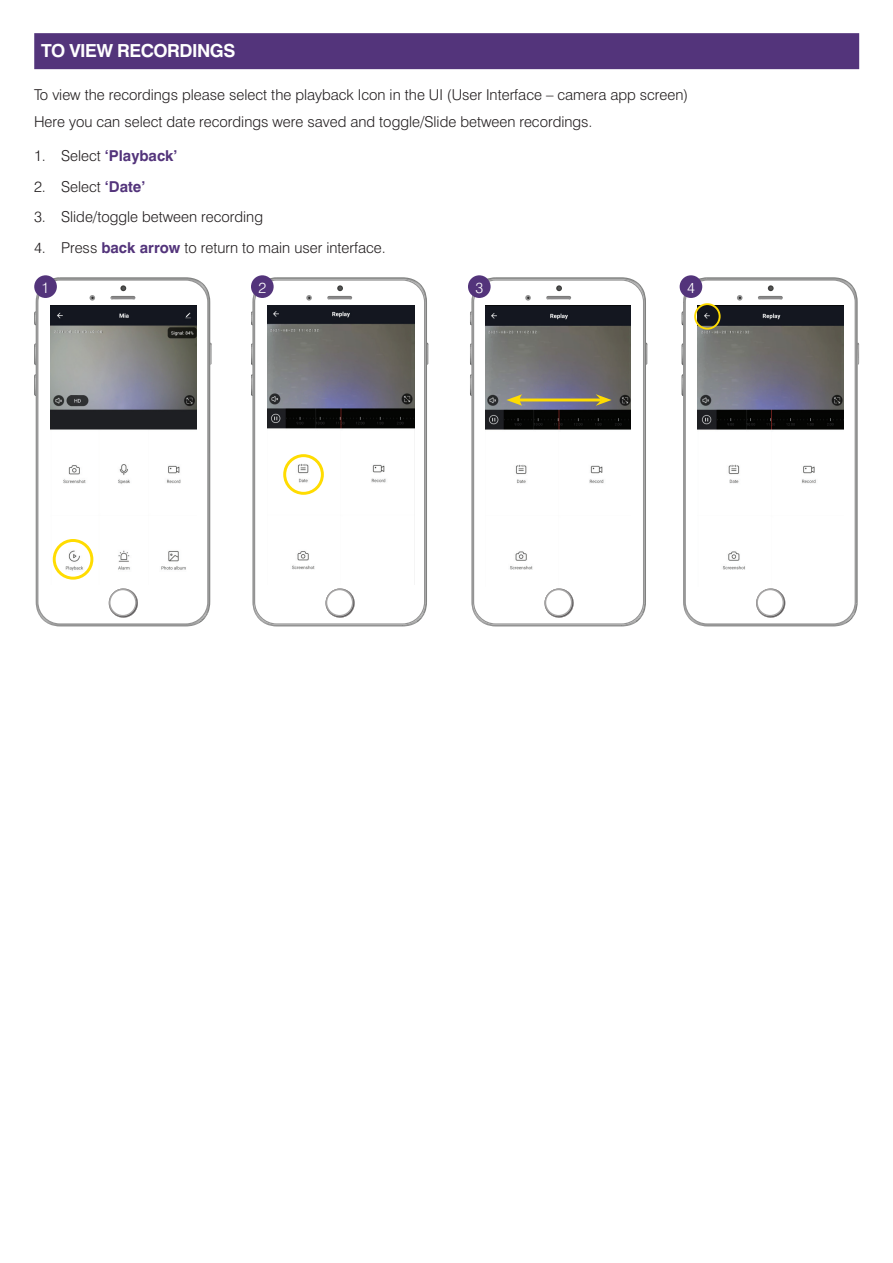
<style>
.page{position:relative;width:893px;height:1263px;background:#fff}
.page>*{position:absolute;margin:0;border:0;box-sizing:border-box;transform-origin:0 0}
.t1{font:700 18px "Swiss 721 BT";letter-spacing:-.03em;color:#fff}
.t2{font:300 15px/26.5px "Swiss 721 BT";color:#231f20}
.t3{font:700 15px "Swiss 721 BT";color:#53347b}
.t4{font:300 14.7px "Swiss 721 BT";color:#fff}
.s1{font-weight:300;color:#231f20}
.s2{font-weight:700;color:#53347b}
</style>
<div class="page">
<svg style="left:471px;top:277px;width:175px;height:349px;background:#a5a6a5"></svg>
<svg style="left:473px;top:279px;width:171px;height:346px"></svg>
<svg style="left:470px;top:311px;width:1px;height:14px"></svg>
<svg style="left:470px;top:343px;width:1px;height:22px"></svg>
<svg style="left:470px;top:374px;width:1px;height:22px"></svg>
<svg style="left:646px;top:343px;width:1px;height:22px"></svg>
<div style="left:476px;top:307px;width:164px;height:279px;background:#fff"></div>
<svg style="left:252px;top:277px;width:175px;height:349px;background:#a6a6a6"></svg>
<svg style="left:254px;top:279px;width:171px;height:346px"></svg>
<svg style="left:323px;top:586px;width:33px;height:33px"></svg>
<svg style="left:326px;top:589px;width:27px;height:27px"></svg>
<div style="left:327px;top:590px;width:25px;height:25px;background:#fff;border-radius:50%"></div>
<svg style="left:251px;top:311px;width:1px;height:14px"></svg>
<svg style="left:251px;top:343px;width:1px;height:22px"></svg>
<svg style="left:251px;top:374px;width:1px;height:22px"></svg>
<svg style="left:427px;top:343px;width:2px;height:22px"></svg>
<div style="left:257px;top:307px;width:164px;height:279px;background:#fff"></div>
<svg style="left:267px;top:285px;width:148px;height:285px"></svg>
<svg style="left:683px;top:277px;width:175px;height:349px;background:#a3a3a3"></svg>
<svg style="left:685px;top:279px;width:171px;height:346px"></svg>
<svg style="left:756px;top:589px;width:28px;height:27px"></svg>
<div style="left:758px;top:590px;width:25px;height:25px;background:#fff;border-radius:50%"></div>
<svg style="left:682px;top:311px;width:1px;height:14px"></svg>
<svg style="left:682px;top:343px;width:1px;height:22px"></svg>
<svg style="left:682px;top:374px;width:1px;height:22px"></svg>
<svg style="left:858px;top:343px;width:1px;height:22px"></svg>
<div style="left:687px;top:307px;width:164px;height:279px;background:#fff"></div>
<svg style="left:36px;top:277px;width:174px;height:349px;background:#9d9d9d"></svg>
<svg style="left:37px;top:279px;width:171px;height:346px"></svg>
<svg style="left:107px;top:586px;width:32px;height:33px"></svg>
<svg style="left:109px;top:589px;width:28px;height:27px"></svg>
<div style="left:110px;top:590px;width:25px;height:25px;background:#fff;border-radius:50%"></div>
<svg style="left:34px;top:311px;width:2px;height:14px"></svg>
<svg style="left:34px;top:343px;width:2px;height:22px"></svg>
<svg style="left:34px;top:374px;width:2px;height:22px"></svg>
<svg style="left:210px;top:343px;width:2px;height:22px"></svg>
<div style="left:40px;top:307px;width:164px;height:279px;background:#fff"></div>
<div style="left:34px;top:33px;width:825px;height:36px;background:#53347b"></div>
<div style="left:251px;top:275px;width:23px;height:23px;background:#53347b;border-radius:50%"></div>
<div style="left:34px;top:275px;width:23px;height:23px;background:#53347b;border-radius:50%"></div>
<div style="left:468px;top:275px;width:23px;height:23px;background:#53347b;border-radius:50%"></div>
<div style="left:680px;top:275px;width:22px;height:23px;background:#53347b;border-radius:50%"></div>
<div style="left:283px;top:454px;width:41px;height:41px;border:3px solid #ffdc01;border-radius:50%"></div>
<svg style="left:485px;top:285px;width:146px;height:334px"></svg>
<svg style="left:51px;top:285px;width:146px;height:295px"></svg>
<div style="left:53px;top:539px;width:40px;height:41px;border:3px solid #ffdc01;border-radius:50%"></div>
<svg style="left:698px;top:285px;width:145px;height:314px"></svg>
<div style="left:694px;top:303px;width:27px;height:27px;border:2px solid #ffdc01;border-radius:50%"></div>
<p class="t1" style="left:41px;top:40px;width:196px">TO VIEW RECORDINGS</p>
<p class="t2" style="left:34px;top:81px;width:656px">To view the recordings please select the playback Icon in the UI (User Interface – camera app screen)<br>Here you can select date recordings were saved and toggle/Slide between recordings.</p>
<p class="t3" style="left:34px;top:146px;width:145px"><span class="s1">1. Select</span> ‘Playback’</p>
<p class="t2" style="left:34px;top:173px;width:113px">2. Select <span class="s2">‘Date’</span></p>
<p class="t2" style="left:34px;top:204px;width:231px">3. Slide/toggle between recording</p>
<p class="t2" style="left:34px;top:234px;width:353px">4. Press <span class="s2">back arrow</span> to return to main user interface.</p>
<p class="t4" style="left:42px;top:279px;width:9px">1</p>
<p class="t4" style="left:258px;top:279px;width:9px">2</p>
<p class="t4" style="left:475px;top:279px;width:9px">3</p>
<p class="t4" style="left:687px;top:279px;width:9px">4</p>
</div>
